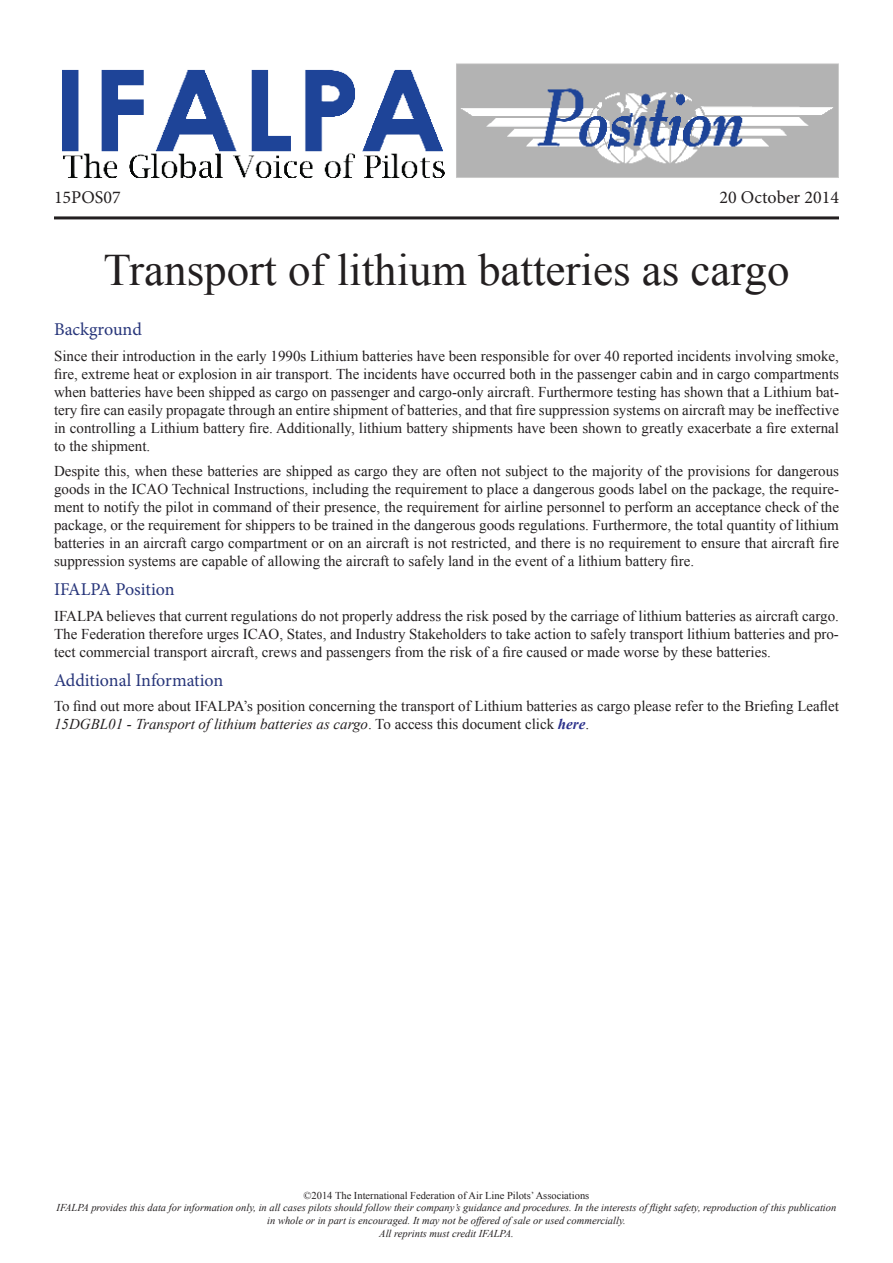
<style>
.page{position:relative;width:893px;height:1263px;background:#fff}
.page>*{position:absolute;margin:0;border:0;box-sizing:border-box;transform-origin:0 0}
.t1{font:45px "Times New Roman";color:#231f20}
.t2{font:18px "Minion Pro";color:#27357a}
.t3{font:18px "Minion Pro";color:#231f20}
.t4{font:15px/18px "Times New Roman";color:#231f20;text-align:justify}
.t5{font:italic 10.5px/12.6px "Times New Roman";color:#231f20;text-align:center}
.t6{font:10.5px "Times New Roman";color:#231f20}
.s1{font-style:italic}
.s2{font-weight:700;font-style:italic;color:#2b318b}
</style>
<div class="page">
<img style="left:62px;top:63px;width:777px;height:115px">
<hr style="left:54px;top:216px;width:785px;height:3px;background:#231f20">
<p class="t3" style="left:54px;top:186px;width:68px">15POS07</p>
<p class="t3" style="left:719px;top:186px;width:121px">20 October 2014</p>
<h1 class="t1" style="left:103px;top:240px;width:688px">Transport of lithium batteries as cargo</h1>
<p class="t2" style="left:54px;top:317px;width:89px">Background</p>
<p class="t4" style="left:54px;top:346px;width:786px">Since their introduction in the early 1990s Lithium batteries have been responsible for over 40 reported incidents involving smoke, fire, extreme heat or explosion in air transport. The incidents have occurred both in the passenger cabin and in cargo compartments when batteries have been shipped as cargo on passenger and cargo-only aircraft. Furthermore testing has shown that a Lithium bat&shy;tery fire can easily propagate through an entire shipment of batteries, and that fire suppression systems on aircraft may be ineffective in controlling a Lithium battery fire. Additionally, lithium battery shipments have been shown to greatly exacerbate a fire external to the shipment.</p>
<p class="t4" style="left:54px;top:462px;width:786px">Despite this, when these batteries are shipped as cargo they are often not subject to the majority of the provisions for dangerous goods in the ICAO Technical Instructions, including the requirement to place a dangerous goods label on the package, the require&shy;ment to notify the pilot in command of their presence, the requirement for airline personnel to perform an acceptance check of the package, or the requirement for shippers to be trained in the dangerous goods regulations. Furthermore, the total quantity of lithium batteries in an aircraft cargo compartment or on an aircraft is not restricted, and there is no requirement to ensure that aircraft fire suppression systems are capable of allowing the aircraft to safely land in the event of a lithium battery fire.</p>
<p class="t2" style="left:54px;top:577px;width:122px">IFALPA Position</p>
<p class="t4" style="left:54px;top:606px;width:786px">IFALPA believes that current regulations do not properly address the risk posed by the carriage of lithium batteries as aircraft cargo.<br>The Federation therefore urges ICAO, States, and Industry Stakeholders to take action to safely transport lithium batteries and pro&shy;tect commercial transport aircraft, crews and passengers from the risk of a fire caused or made worse by these batteries.</p>
<p class="t2" style="left:54px;top:668px;width:171px">Additional Information</p>
<p class="t4" style="left:54px;top:697px;width:786px">To find out more about IFALPA’s position concerning the transport of Lithium batteries as cargo please refer to the Briefing Leaflet<br><span class="s1">15DGBL01 - Transport of lithium batteries as cargo</span>. To access this document click <span class="s2">here</span>.</p>
<p class="t6" style="left:304px;top:1188px;width:287px">©2014 The International Federation of Air Line Pilots’ Associations</p>
<p class="t5" style="left:57px;top:1201px;width:781px">IFALPA provides this data for information only, in all cases pilots should follow their company’s guidance and procedures. In the interests of flight safety, reproduction of this publication in whole or in part is encouraged. It may not be offered of sale or used commercially.<br>All reprints must credit IFALPA.</p>
</div>
